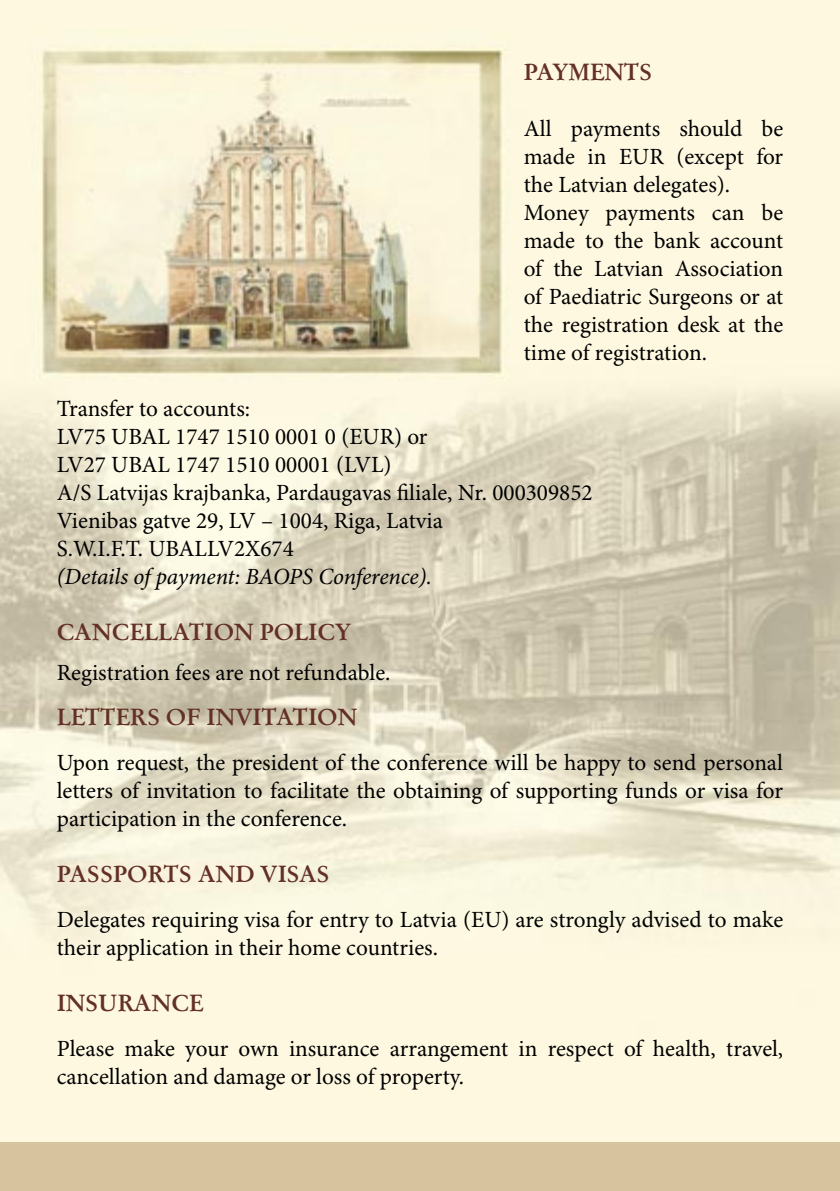
<style>
.page{position:relative;width:840px;height:1191px;background:#fff}
.page>*{position:absolute;margin:0;border:0;box-sizing:border-box;transform-origin:0 0}
.t1{font:23.2px/28px "Minion Pro";color:#000;text-align:justify}
.t2{font:700 23.2px "Original Garamond TL";color:#633026}
.t3{font:italic 23.2px "Minion Pro";letter-spacing:-.005em;color:#000}
</style>
<div class="page">
<img style="left:0;top:0;width:839px;height:1142px">
<div style="left:0;top:1142px;width:839px;height:49px;background:#d8c39f"></div>
<p class="t2" style="left:523px;top:57px;width:130px">PAYMENTS</p>
<p class="t1" style="left:523px;top:116px;width:261px">All payments should be made in EUR (except for the Latvian delegates).</p>
<p class="t1" style="left:523px;top:200px;width:261px">Money payments can be made to the bank account of the Latvian Association of Paediatric Surgeons or at the registration desk at the time of registration.</p>
<p class="t1" style="left:57px;top:396px;width:195px">Transfer to accounts:</p>
<p class="t1" style="left:57px;top:424px;width:372px">LV75 UBAL 1747 1510 0001 0 (EUR) or</p>
<p class="t1" style="left:57px;top:452px;width:336px">LV27 UBAL 1747 1510 00001 (LVL)</p>
<p class="t1" style="left:57px;top:480px;width:537px">A/S Latvijas krajbanka, Pardaugavas filiale, Nr. 000309852</p>
<p class="t1" style="left:57px;top:508px;width:387px">Vienibas gatve 29, LV – 1004, Riga, Latvia</p>
<p class="t1" style="left:57px;top:536px;width:238px">S.W.I.F.T. UBALLV2X674</p>
<p class="t3" style="left:57px;top:563px;width:376px">(Details of payment: BAOPS Conference).</p>
<p class="t2" style="left:57px;top:617px;width:296px">CANCELLATION POLICY</p>
<p class="t1" style="left:57px;top:659px;width:335px">Registration fees are not refundable.</p>
<p class="t2" style="left:57px;top:701px;width:302px">LETTERS OF INVITATION</p>
<p class="t1" style="left:57px;top:749px;width:727px">Upon request, the president of the conference will be happy to send personal letters of invitation to facilitate the obtaining of supporting funds or visa for participation in the conference.</p>
<p class="t2" style="left:57px;top:858px;width:274px">PASSPORTS AND VISAS</p>
<p class="t1" style="left:57px;top:906px;width:727px">Delegates requiring visa for entry to Latvia (EU) are strongly advised to make their application in their home countries.</p>
<p class="t2" style="left:57px;top:987px;width:148px">INSURANCE</p>
<p class="t1" style="left:57px;top:1035px;width:727px">Please make your own insurance arrangement in respect of health, travel, cancellation and damage or loss of property.</p>
</div>
